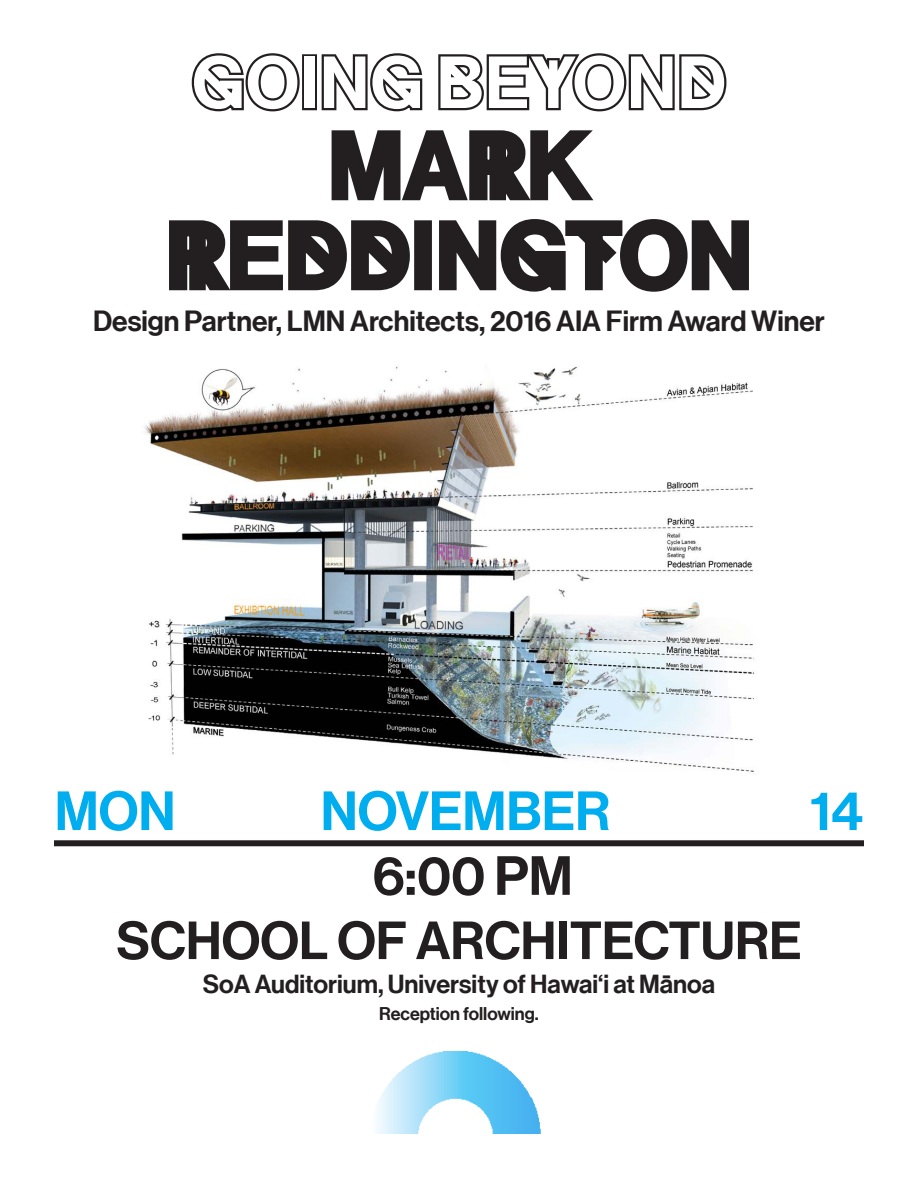
<style>
.page{position:relative;width:918px;height:1188px;background:#fff}
.page>*{position:absolute;margin:0;border:0;box-sizing:border-box;transform-origin:0 0}
.Speaker{font:91.5px/90px "hi sticks Regular";letter-spacing:.015em;color:#231f20;text-align:center}
.Lecture_Title{font:72px "hi sticks Regular";letter-spacing:.015em;color:#fff}
.t1{font:54px "N Haas Grotesk DS Pro 65 Md";color:#00aeef}
.t2{font:54px "N Haas Grotesk DS Pro 65 Md";color:#231f20}
.t3{font:52.5px "N Haas Grotesk DS Pro 65 Md";color:#231f20}
.t4{font:28.5px "N Haas Grotesk DS Pro 65 Md";color:#231f20}
.t5{font:25.5px "N Haas Grotesk DS Pro 65 Md";color:#231f20}
.t6{font:18px "N Haas Grotesk DS Pro 65 Md";color:#231f20}
</style>
<div class="page">
<svg style="left:191px;top:53px;width:109px;height:59px"></svg>
<div style="left:302px;top:54px;width:15px;height:56px;border:4px solid #231f20"></div>
<svg style="left:321px;top:53px;width:102px;height:59px"></svg>
<svg style="left:438px;top:53px;width:289px;height:59px"></svg>
<svg style="left:331px;top:130px;width:263px;height:71px"></svg>
<svg style="left:169px;top:220px;width:241px;height:71px"></svg>
<div style="left:414px;top:220px;width:18px;height:70px;border:4px solid #231f20"></div>
<svg style="left:439px;top:219px;width:310px;height:73px"></svg>
<div style="left:54px;top:840px;width:810px;height:6px;background:#231f20"></div>
<img style="left:377px;top:1052px;width:164px;height:82px">
<img style="left:144px;top:366px;width:610px;height:406px">
<p class="Lecture_Title" style="left:192px;top:41px;width:535px">GOING BEYOND</p>
<p class="Speaker" style="left:166px;top:122px;width:587px">MARK<br>REDDINGTON</p>
<p class="t4" style="left:93px;top:305px;width:733px">Design Partner, LMN Architects, 2016 AIA Firm Award Winer</p>
<p class="t1" style="left:55px;top:780px;width:122px">MON</p>
<p class="t1" style="left:321px;top:780px;width:291px">NOVEMBER</p>
<p class="t1" style="left:810px;top:780px;width:55px">14</p>
<p class="t2" style="left:373px;top:845px;width:202px">6:00 PM</p>
<p class="t3" style="left:116px;top:910px;width:687px">SCHOOL OF ARCHITECTURE</p>
<p class="t5" style="left:203px;top:970px;width:514px">SoA Auditorium, University of Hawai‘i at Mānoa</p>
<p class="t6" style="left:379px;top:1004px;width:161px">Reception following.</p>
</div>
